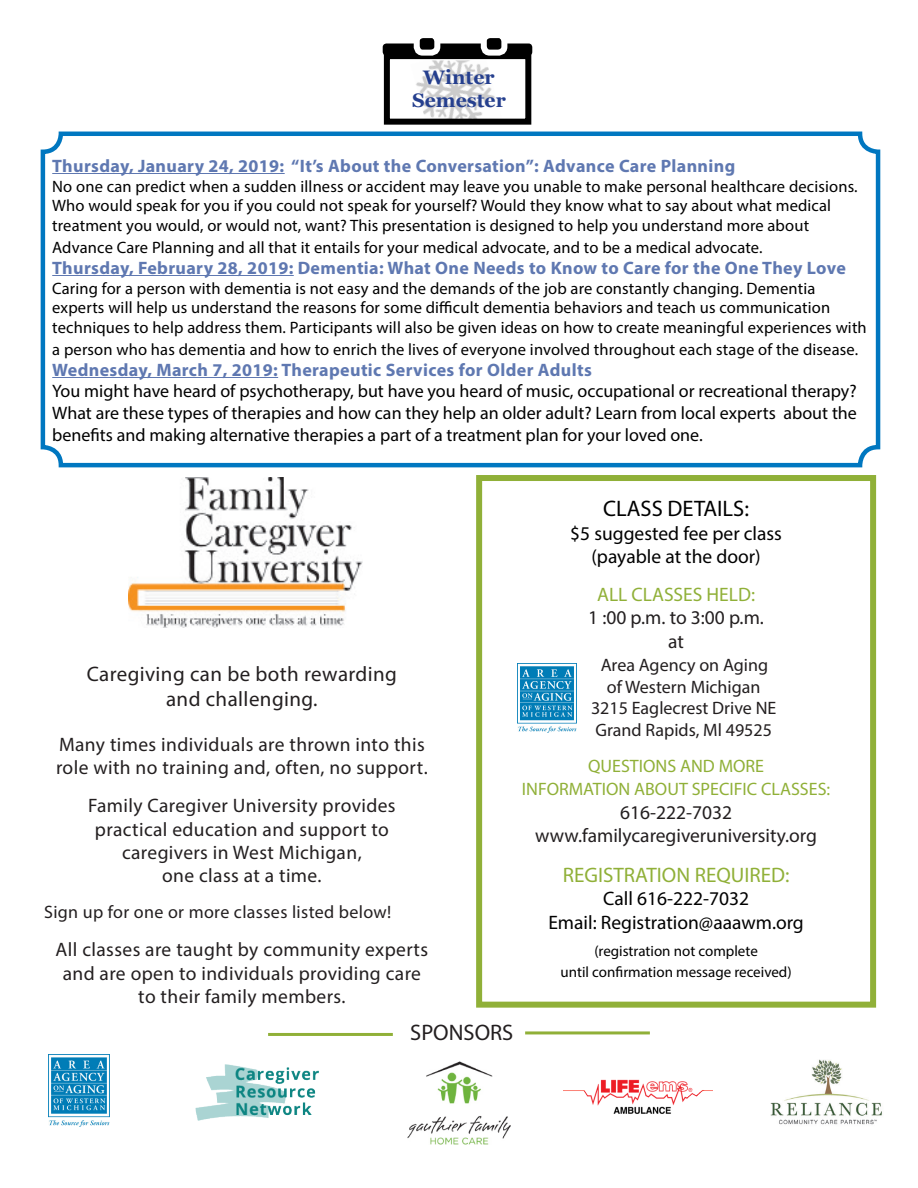
<style>
.page{position:relative;width:918px;height:1188px;background:#fff}
.page>*{position:absolute;margin:0;border:0;box-sizing:border-box;transform-origin:0 0}
.t1{font:22.5px "Myriad Pro";color:#000}
.t2{font:22.5px "Myriad Pro";color:#231f20}
.t3{font:21px "Myriad Pro";letter-spacing:.02em;color:#231f20}
.t4{font:21px "Myriad Pro";color:#90b038}
.t5{font:19.5px/23.4px "Myriad Pro";letter-spacing:.02em;color:#231f20;text-align:center}
.t6{font:19.5px/23.4px "Myriad Pro";color:#000;text-align:center}
.t7{font:19.5px "Myriad Pro";color:#231f20}
.t8{font:19.5px "Myriad Pro";color:#90b038}
.t9{font:700 19.5px "Georgia";color:#253f8e}
.t10{font:18px/21.6px "Myriad Pro";color:#000;text-align:justify}
.t11{font:700 18px "Myriad Pro";letter-spacing:.02em;color:#5f78b1}
.t12{font:18px/21.6px "Myriad Pro";color:#231f20}
.t13{font:18px "Myriad Pro";color:#90b038}
.t14{font:18px "Myriad Pro";letter-spacing:.02em;color:#231f20}
.t15{font:16.5px/19.8px "Myriad Pro";letter-spacing:.01em;color:#000}
.t16{font:15px/21.6px "Myriad Pro";color:#000;text-align:center}
</style>
<div class="page">
<img style="left:128px;top:477px;width:234px;height:150px">
<img style="left:416px;top:60px;width:79px;height:58px">
<div style="left:384px;top:53px;width:147px;height:72px;border:6px solid #000"></div>
<div style="left:383px;top:44px;width:149px;height:11px;background:#000;border-radius:3px"></div>
<div style="left:383px;top:44px;width:149px;height:12px;border:2px solid #000;border-radius:3px"></div>
<div style="left:484px;top:35px;width:20px;height:18px;background:#000;border-radius:6px"></div>
<div style="left:481px;top:32px;width:26px;height:24px;border:6px solid #fff;border-radius:6px"></div>
<div style="left:417px;top:35px;width:20px;height:18px;background:#000;border-radius:6px"></div>
<div style="left:414px;top:32px;width:26px;height:24px;border:6px solid #fff;border-radius:6px"></div>
<div style="left:41px;top:132px;width:839px;height:335px;border:4px solid #0077c0;border-radius:18px"></div>
<hr style="left:52px;top:173px;width:233px;height:1px;background:#5f78b1">
<hr style="left:52px;top:275px;width:242px;height:1px;background:#5f78b1">
<hr style="left:52px;top:377px;width:226px;height:1px;background:#5f78b1">
<img style="left:518px;top:663px;width:58px;height:70px">
<div style="left:476px;top:475px;width:400px;height:533px;border:6px solid #90b038"></div>
<hr style="left:268px;top:1033px;width:125px;height:3px;background:#90b038">
<hr style="left:525px;top:1031px;width:125px;height:3px;background:#90b038">
<img style="left:49px;top:1054px;width:61px;height:72px">
<img style="left:195px;top:1064px;width:124px;height:57px">
<img style="left:408px;top:1061px;width:102px;height:83px">
<img style="left:564px;top:1079px;width:148px;height:35px">
<img style="left:770px;top:1059px;width:112px;height:66px">
<p class="t9" style="left:423px;top:62px;width:73px">Winter</p>
<p class="t9" style="left:412px;top:86px;width:95px">Semester</p>
<p class="t11" style="left:52px;top:154px;width:684px">Thursday, January 24, 2019: “It’s About the Conversation”: Advance Care Planning</p>
<p class="t15" style="left:52px;top:176px;width:807px">No one can predict when a sudden illness or accident may leave you unable to make personal healthcare decisions.<br>Who would speak for you if you could not speak for yourself? Would they know what to say about what medical treatment you would, or would not, want? This presentation is designed to help you understand more about</p>
<p class="t15" style="left:52px;top:237px;width:712px">Advance Care Planning and all that it entails for your medical advocate, and to be a medical advocate.</p>
<p class="t11" style="left:52px;top:256px;width:795px">Thursday, February 28, 2019: Dementia: What One Needs to Know to Care for the One They Love</p>
<p class="t15" style="left:52px;top:278px;width:816px">Caring for a person with dementia is not easy and the demands of the job are constantly changing. Dementia experts will help us understand the reasons for some difficult dementia behaviors and teach us communication techniques to help address them. Participants will also be given ideas on how to create meaningful experiences with</p>
<p class="t15" style="left:52px;top:339px;width:807px">a person who has dementia and how to enrich the lives of everyone involved throughout each stage of the disease.</p>
<p class="t11" style="left:52px;top:358px;width:541px">Wednesday, March 7, 2019: Therapeutic Services for Older Adults</p>
<p class="t10" style="left:52px;top:380px;width:806px">You might have heard of psychotherapy, but have you heard of music, occupational or recreational therapy?<br>What are these types of therapies and how can they help an older adult? Learn from local experts about the benefits and making alternative therapies a part of a treatment plan for your loved one.</p>
<p class="t3" style="left:87px;top:661px;width:312px">Caregiving can be both rewarding</p>
<p class="t3" style="left:166px;top:686px;width:153px">and challenging.</p>
<p class="t5" style="left:56px;top:733px;width:373px;text-align:left">Many times individuals are thrown into this role with no training and, often, no support.</p>
<p class="t5" style="left:88px;top:794px;width:309px">Family Caregiver University provides practical education and support to caregivers in West Michigan,</p>
<p class="t5" style="left:162px;top:864px;width:161px">one class at a time.</p>
<p class="t14" style="left:44px;top:901px;width:349px">Sign up for one or more classes listed below!</p>
<p class="t5" style="left:56px;top:938px;width:374px">All classes are taught by community experts and are open to individuals providing care to their family members.</p>
<p class="t2" style="left:410px;top:1019px;width:105px">SPONSORS</p>
<p class="t1" style="left:603px;top:495px;width:147px">CLASS DETAILS:</p>
<p class="t6" style="left:570px;top:521px;width:213px">$5 suggested fee per class (payable at the door)</p>
<p class="t8" style="left:597px;top:582px;width:160px">ALL CLASSES HELD:</p>
<p class="t5" style="left:588px;top:606px;width:177px">1 :00 p.m. to 3:00 p.m.</p>
<p class="t5" style="left:668px;top:629px;width:17px">at</p>
<p class="t12" style="left:601px;top:654px;width:169px">Area Agency on Aging</p>
<p class="t12" style="left:607px;top:676px;width:155px">of Western Michigan</p>
<p class="t12" style="left:591px;top:697px;width:187px">3215 Eaglecrest Drive NE<br>Grand Rapids, Ml 49525</p>
<p class="t13" style="left:588px;top:755px;width:178px">QUESTIONS AND MORE</p>
<p class="t13" style="left:522px;top:778px;width:310px">INFORMATION ABOUT SPECIFIC CLASSES:</p>
<p class="t7" style="left:620px;top:800px;width:114px">616-222-7032</p>
<p class="t7" style="left:535px;top:824px;width:283px">www.familycaregiveruniversity.org</p>
<p class="t4" style="left:563px;top:862px;width:228px">REGISTRATION REQUIRED:</p>
<p class="t6" style="left:603px;top:887px;width:147px">Call 616-222-7032</p>
<p class="t6" style="left:548px;top:910px;width:257px">Email: Registration@aaawm.org</p>
<p class="t16" style="left:561px;top:940px;width:233px">(registration not complete<br>until confirmation message received)</p>
</div>
